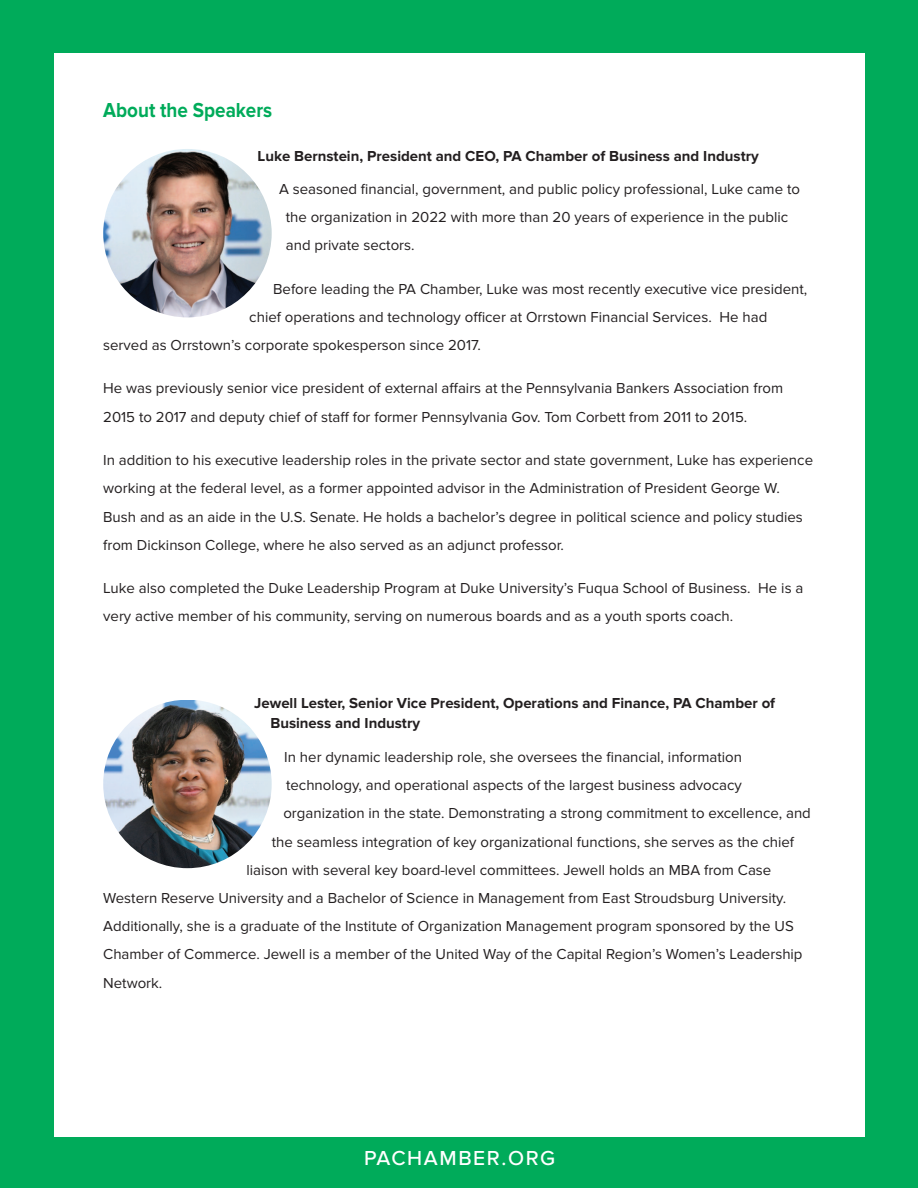
<style>
.page{position:relative;width:918px;height:1188px;background:#00ab5a}
.page>*{position:absolute;margin:0;border:0;box-sizing:border-box;transform-origin:0 0}
.t1{font:700 21px "Proxima Nova";color:#00ab5a;scale:.9 1}
.t2{font:500 21px "Proxima Nova";letter-spacing:.075em;color:#fff}
.t3{font:15px/28.2px "Proxima Nova";color:#231f20}
.t4{font:700 15px/19.2px "Proxima Nova";color:#231f20}
</style>
<div class="page">
<div style="left:54px;top:53px;width:811px;height:1083px;background:#fff"></div>
<img style="left:103px;top:701px;width:169px;height:167px;border-radius:50%">
<img style="left:103px;top:149px;width:169px;height:168px;border-radius:50%">
<p class="t1" style="left:103px;top:103px;width:189px">About the Speakers</p>
<p class="t4" style="left:258px;top:148px;width:503px">Luke Bernstein, President and CEO, PA Chamber of Business and Industry</p>
<p class="t3" style="left:286px;top:176px;width:516px;text-indent:-7px">A seasoned financial, government, and public policy professional, Luke came to the organization in 2022 with more than 20 years of experience in the public and private sectors.</p>
<p class="t3" style="left:273px;top:276px;width:536px">Before leading the PA Chamber, Luke was most recently executive vice president,</p>
<p class="t3" style="left:249px;top:304px;width:520px">chief operations and technology officer at Orrstown Financial Services. He had</p>
<p class="t3" style="left:103px;top:332px;width:379px">served as Orrstown’s corporate spokesperson since 2017.</p>
<p class="t3" style="left:103px;top:376px;width:682px">He was previously senior vice president of external affairs at the Pennsylvania Bankers Association from<br>2015 to 2017 and deputy chief of staff for former Pennsylvania Gov. Tom Corbett from 2011 to 2015.</p>
<p class="t3" style="left:103px;top:448px;width:711px">In addition to his executive leadership roles in the private sector and state government, Luke has experience working at the federal level, as a former appointed advisor in the Administration of President George W.<br>Bush and as an aide in the U.S. Senate. He holds a bachelor’s degree in political science and policy studies from Dickinson College, where he also served as an adjunct professor.</p>
<p class="t3" style="left:103px;top:576px;width:702px">Luke also completed the Duke Leadership Program at Duke University’s Fuqua School of Business. He is a very active member of his community, serving on numerous boards and as a youth sports coach.</p>
<p class="t4" style="left:270px;top:695px;width:506px;text-indent:-16px">Jewell Lester, Senior Vice President, Operations and Finance, PA Chamber of<br>Business and Industry</p>
<p class="t3" style="left:284px;top:744px;width:459px">In her dynamic leadership role, she oversees the financial, information</p>
<p class="t3" style="left:286px;top:773px;width:457px">technology, and operational aspects of the largest business advocacy</p>
<p class="t3" style="left:283px;top:801px;width:529px">organization in the state. Demonstrating a strong commitment to excellence, and</p>
<p class="t3" style="left:272px;top:829px;width:524px">the seamless integration of key organizational functions, she serves as the chief</p>
<p class="t3" style="left:246px;top:857px;width:526px">liaison with several key board-level committees. Jewell holds an MBA from Case</p>
<p class="t3" style="left:103px;top:885px;width:685px">Western Reserve University and a Bachelor of Science in Management from East Stroudsburg University.</p>
<p class="t3" style="left:103px;top:914px;width:692px">Additionally, she is a graduate of the Institute of Organization Management program sponsored by the US</p>
<p class="t3" style="left:103px;top:942px;width:701px">Chamber of Commerce. Jewell is a member of the United Way of the Capital Region’s Women’s Leadership</p>
<p class="t3" style="left:103px;top:970px;width:61px">Network.</p>
<p class="t2" style="left:364px;top:1151px;width:193px">PACHAMBER.ORG</p>
</div>
